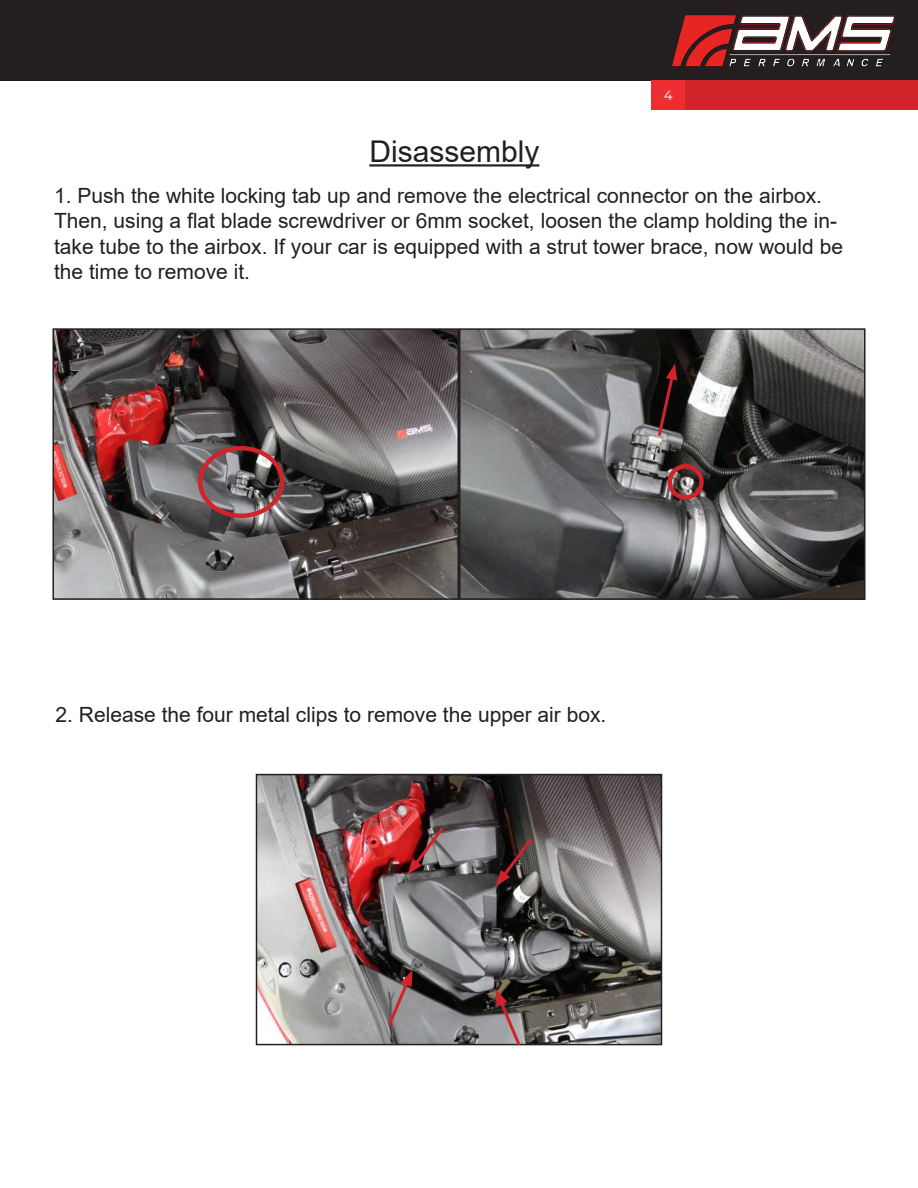
<style>
.page{position:relative;width:918px;height:1188px;background:#fff}
.page>*{position:absolute;margin:0;border:0;box-sizing:border-box;transform-origin:0 0}
.t1{font:30px "Arial";color:#231f20}
.t2{font:21px/25.2px "Arial";color:#231f20}
.t3{font:13.5px "Montserrat";color:#fff}
</style>
<div class="page">
<div style="left:0;top:0;width:918px;height:80px;background:#231f20"></div>
<div style="left:652px;top:80px;width:266px;height:30px;background:#d1232a"></div>
<div style="left:651px;top:80px;width:34px;height:30px;background:#ee2d30"></div>
<img style="left:672px;top:15px;width:224px;height:52px">
<hr style="left:369px;top:164px;width:170px;height:3px;background:#231f20">
<img style="left:55px;top:331px;width:401px;height:266px">
<div style="left:52px;top:328px;width:407px;height:272px;border:2px solid #231f20"></div>
<div style="left:198px;top:446px;width:86px;height:72px;border:4px solid #d1232a;border-radius:50%"></div>
<img style="left:462px;top:331px;width:401px;height:266px">
<div style="left:459px;top:328px;width:407px;height:272px;border:2px solid #231f20"></div>
<div style="left:667px;top:464px;width:37px;height:36px;border:4px solid #d1232a;border-radius:50%"></div>
<svg style="left:656px;top:364px;width:21px;height:75px"></svg>
<img style="left:259px;top:777px;width:400px;height:265px">
<div style="left:256px;top:774px;width:406px;height:271px;border:2px solid #231f20"></div>
<svg style="left:496px;top:989px;width:27px;height:57px"></svg>
<svg style="left:385px;top:970px;width:27px;height:59px"></svg>
<svg style="left:408px;top:824px;width:39px;height:51px"></svg>
<svg style="left:496px;top:836px;width:39px;height:50px"></svg>
<p class="t3" style="left:664px;top:86px;width:10px">4</p>
<h1 class="t1" style="left:369px;top:131px;width:172px">Disassembly</h1>
<p class="t2" style="left:54px;top:183px;width:791px">1. Push the white locking tab up and remove the electrical connector on the airbox.<br>Then, using a flat blade screwdriver or 6mm socket, loosen the clamp holding the in&shy;take tube to the airbox. If your car is equipped with a strut tower brace, now would be the time to remove it.</p>
<p class="t2" style="left:56px;top:702px;width:552px">2. Release the four metal clips to remove the upper air box.</p>
</div>
